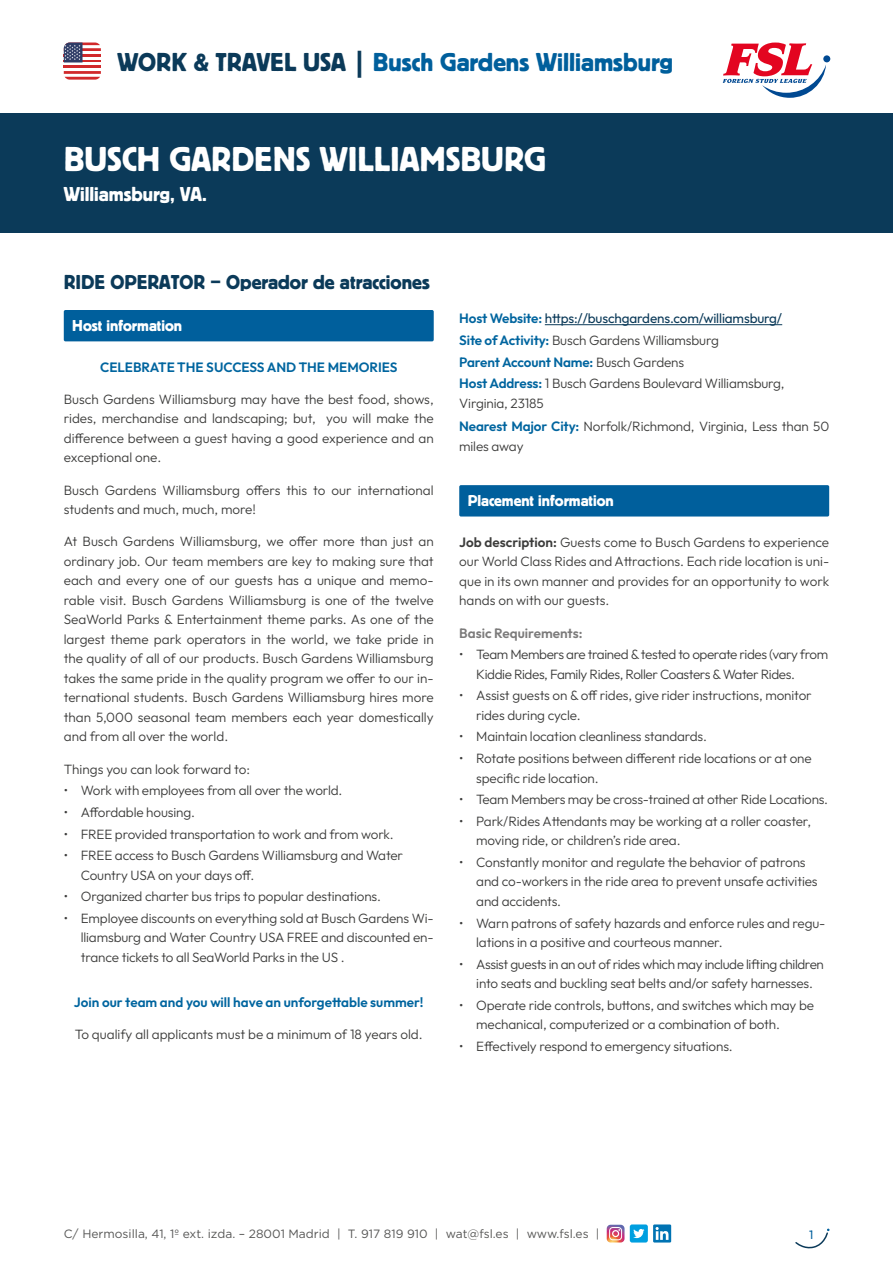
<style>
.page{position:relative;width:893px;height:1263px;background:#fff}
.page>*{position:absolute;margin:0;border:0;box-sizing:border-box;transform-origin:0 0}
.t1{font:36px "Black";color:#fff}
.t2{font:27px "Black";color:#005f9c}
.t3{font:21px "Black";color:#0b3a59}
.t4{font:21px "Black";color:#fff}
.t5{font:16.5px "Black";color:#fff}
.t6{font:300 13.5px/19.5px "Outfit";letter-spacing:-.01em;color:#3c3c3b}
.t7{font:300 13.5px/19.5px "Outfit";letter-spacing:-.03em;color:#3c3c3b}
.t8{font:600 13.5px "Outfit";color:#00659f}
.t9{font:600 13.5px "Outfit";color:#7c7b7b}
.t10{font:12px "Gotham";color:#575756}
.t11{font:12px "Outfit";color:#005f9c}
.s1{color:#0b3a59}
.s2{font-weight:600;color:#00659f}
.s3{font-weight:400;color:#0b3a59}
.s4{font-weight:600}
</style>
<div class="page">
<div style="left:823px;top:55px;width:7px;height:7px;background:#004992;border-radius:50%"></div>
<svg style="left:723px;top:43px;width:103px;height:55px"></svg>
<hr style="left:64px;top:65px;width:37px;height:3px;background:#d1292b">
<svg style="left:64px;top:71px;width:37px;height:9px"></svg>
<svg style="left:64px;top:43px;width:37px;height:19px"></svg>
<svg style="left:607px;top:1225px;width:17px;height:17px"></svg>
<div style="left:630px;top:1224px;width:18px;height:18px;background:#009fe0;border-radius:2px"></div>
<svg style="left:633px;top:1229px;width:11px;height:9px"></svg>
<svg style="left:653px;top:1224px;width:18px;height:18px"></svg>
<svg style="left:656px;top:1227px;width:12px;height:13px"></svg>
<svg style="left:795px;top:1229px;width:34px;height:20px"></svg>
<div style="left:0;top:114px;width:893px;height:119px;background:#0b3a59"></div>
<div style="left:64px;top:310px;width:370px;height:31px;background:#005f9c;border-radius:2px"></div>
<hr style="left:545px;top:324px;width:237px;height:1px;background:#0b3a59">
<div style="left:459px;top:485px;width:370px;height:31px;background:#005f9c;border-radius:2px"></div>
<h2 class="t2" style="left:117px;top:48px;width:557px"><span class="s1">WORK &amp; TRAVEL USA |</span> Busch Gardens Williamsburg</h2>
<h1 class="t1" style="left:64px;top:140px;width:484px">BUSCH GARDENS WILLIAMSBURG</h1>
<h3 class="t4" style="left:64px;top:182px;width:144px">Williamsburg, VA.</h3>
<h3 class="t3" style="left:64px;top:271px;width:367px">RIDE OPERATOR – Operador de atracciones</h3>
<p class="t5" style="left:72px;top:316px;width:111px">Host information</p>
<p class="t8" style="left:100px;top:359px;width:299px">CELEBRATE THE SUCCESS AND THE MEMORIES</p>
<p class="t6" style="left:64px;top:389px;width:371px;text-align:justify">Busch Gardens Williamsburg may have the best food, shows, rides, merchandise and landscaping; but, you will make the difference between a guest having a good experience and an exceptional one.</p>
<p class="t6" style="left:64px;top:480px;width:371px">Busch Gardens Williamsburg offers this to our international students and much, much, more!</p>
<p class="t6" style="left:64px;top:532px;width:371px;text-align:justify">At Busch Gardens Williamsburg, we offer more than just an ordinary job. Our team members are key to making sure that each and every one of our guests has a unique and memo&shy;rable visit. Busch Gardens Williamsburg is one of the twelve SeaWorld Parks &amp; Entertainment theme parks. As one of the largest theme park operators in the world, we take pride in the quality of all of our products. Busch Gardens Williamsburg takes the same pride in the quality program we offer to our in&shy;ternational students. Busch Gardens Williamsburg hires more than 5,000 seasonal team members each year domestically and from all over the world.</p>
<p class="t6" style="left:64px;top:759px;width:188px">Things you can look forward to:</p>
<p class="t6" style="left:64px;top:781px;width:280px">• Work with employees from all over the world.</p>
<p class="t6" style="left:64px;top:802px;width:133px">• Affordable housing.</p>
<p class="t6" style="left:64px;top:824px;width:331px">• FREE provided transportation to work and from work.</p>
<p class="t6" style="left:81px;top:845px;width:324px;text-indent:-17px">• FREE access to Busch Gardens Williamsburg and Water<br>Country USA on your days off.</p>
<p class="t6" style="left:64px;top:887px;width:319px">• Organized charter bus trips to popular destinations.</p>
<p class="t6" style="left:81px;top:908px;width:354px;text-align:justify;text-indent:-17px">• Employee discounts on everything sold at Busch Gardens Wi&shy;lliamsburg and Water Country USA FREE and discounted en&shy;trance tickets to all SeaWorld Parks in the US .</p>
<p class="t8" style="left:74px;top:994px;width:351px">Join our team and you will have an unforgettable summer!</p>
<p class="t6" style="left:75px;top:1024px;width:349px">To qualify all applicants must be a minimum of 18 years old.</p>
<p class="t6" style="left:459px;top:308px;width:327px;line-height:21.6px"><span class="s2">Host Website:</span> <span class="s3">https://buschgardens.com/williamsburg/ </span><span class="s2">Site of Activity:</span> Busch Gardens Williamsburg<br><span class="s2">Parent Account Name:</span> Busch Gardens<br><span class="s2">Host Address:</span> 1 Busch Gardens Boulevard Williamsburg,</p>
<p class="t6" style="left:459px;top:391px;width:371px;line-height:23.7px">Virginia, 23185<br><span class="s2">Nearest Major City:</span> Norfolk/Richmond, Virginia, Less than 50</p>
<p class="t6" style="left:459px;top:436px;width:66px">miles away</p>
<p class="t5" style="left:468px;top:492px;width:147px">Placement information</p>
<p class="t6" style="left:459px;top:532px;width:371px;text-align:justify"><span class="s4">Job description:</span> Guests come to Busch Gardens to experience our World Class Rides and Attractions. Each ride location is uni&shy;que in its own manner and provides for an opportunity to work hands on with our guests.</p>
<p class="t9" style="left:459px;top:625px;width:125px">Basic Requirements:</p>
<p class="t7" style="left:476px;top:645px;width:353px;text-indent:-17px">• Team Members are trained &amp; tested to operate rides (vary from<br>Kiddie Rides, Family Rides, Roller Coasters &amp; Water Rides.</p>
<p class="t6" style="left:476px;top:686px;width:337px;text-indent:-17px">• Assist guests on &amp; off rides, give rider instructions, monitor rides during cycle.</p>
<p class="t6" style="left:459px;top:727px;width:249px">• Maintain location cleanliness standards.</p>
<p class="t6" style="left:476px;top:748px;width:337px;text-indent:-17px">• Rotate positions between different ride locations or at one specific ride location.</p>
<p class="t6" style="left:459px;top:790px;width:370px">• Team Members may be cross-trained at other Ride Locations.</p>
<p class="t6" style="left:476px;top:811px;width:336px;text-indent:-17px">• Park/Rides Attendants may be working at a roller coaster, moving ride, or children’s ride area.</p>
<p class="t6" style="left:476px;top:852px;width:343px;text-indent:-17px">• Constantly monitor and regulate the behavior of patrons and co-workers in the ride area to prevent unsafe activities and accidents.</p>
<p class="t6" style="left:476px;top:913px;width:351px;text-indent:-17px">• Warn patrons of safety hazards and enforce rules and regu&shy;lations in a positive and courteous manner.</p>
<p class="t7" style="left:459px;top:954px;width:366px;text-align:center">• Assist guests in an out of rides which may include lifting children into seats and buckling seat belts and/or safety harnesses.</p>
<p class="t6" style="left:476px;top:995px;width:339px;text-indent:-17px">• Operate ride controls, buttons, and switches which may be mechanical, computerized or a combination of both.</p>
<p class="t6" style="left:459px;top:1036px;width:275px">• Effectively respond to emergency situations.</p>
<p class="t10" style="left:64px;top:1226px;width:537px">C/ Hermosilla, 41, 1º ext. izda. – 28001 Madrid | T. 917 819 910 | wat@fsl.es | www.fsl.es |</p>
<p class="t11" style="left:809px;top:1228px;width:6px">1</p>
</div>
